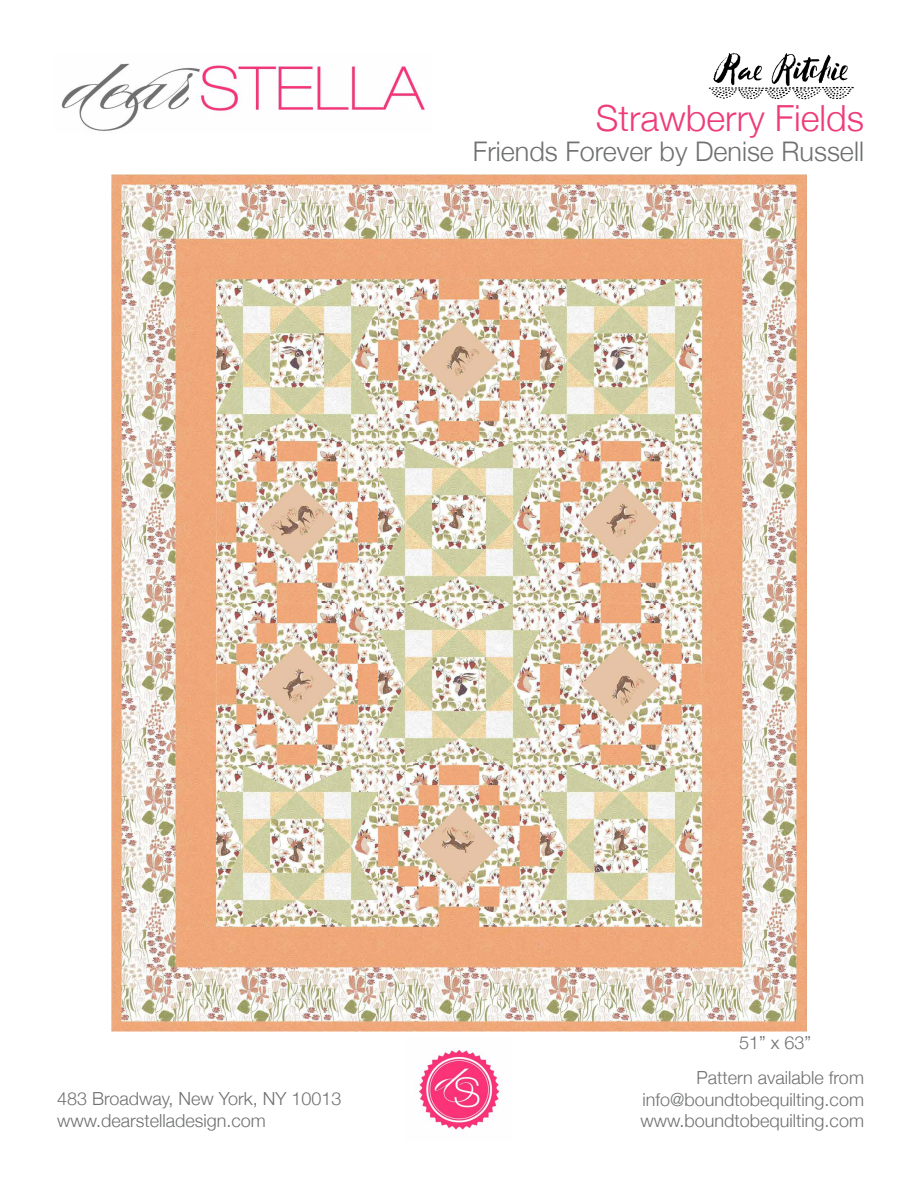
<style>
.page{position:relative;width:918px;height:1188px;background:#fff}
.page>*{position:absolute;margin:0;border:0;box-sizing:border-box;transform-origin:0 0}
.t1{font:300 36px "Helvetica Neue";color:#ee3b7a}
.t2{font:300 27px "Helvetica Neue";color:#6f7070}
.t3{font:300 18px/21.6px "Helvetica Neue";color:#6f7070}
</style>
<div class="page">
<img style="left:61px;top:63px;width:365px;height:68px">
<img style="left:415px;top:1048px;width:87px;height:83px">
<img style="left:112px;top:175px;width:694px;height:856px">
<img style="left:708px;top:53px;width:146px;height:47px">
<h1 class="t1" style="left:596px;top:90px;width:270px">Strawberry Fields</h1>
<h2 class="t2" style="left:473px;top:130px;width:393px">Friends Forever by Denise Russell</h2>
<p class="t3" style="left:57px;top:1087px;width:286px">483 Broadway, New York, NY 10013 www.dearstelladesign.com</p>
<p class="t3" style="left:739px;top:1030px;width:74px">51” x 63”</p>
<p class="t3" style="left:641px;top:1066px;width:225px;text-align:justify;text-indent:56px">Pattern available from info@boundtobequilting.com www.boundtobequilting.com</p>
</div>
